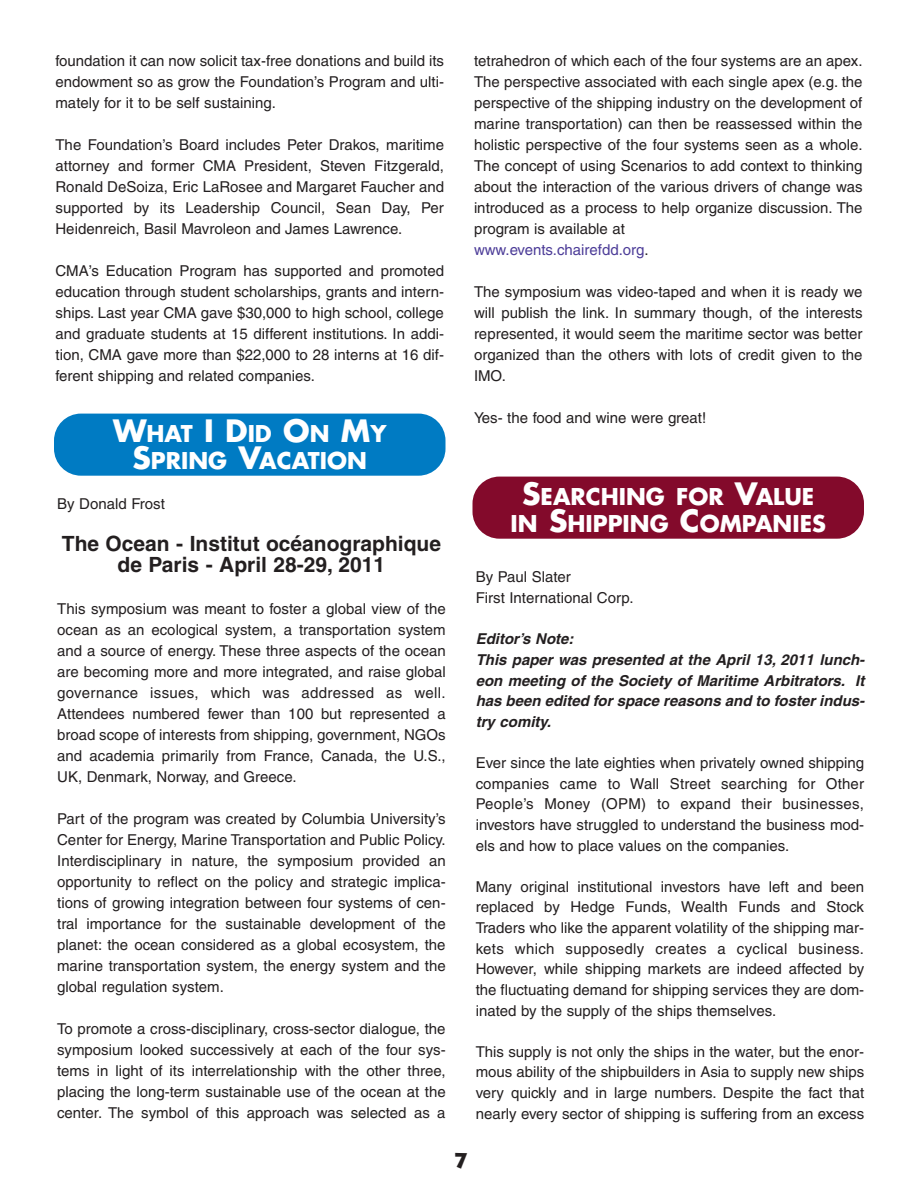
<style>
.page{position:relative;width:918px;height:1188px;background:#fff}
.page>*{position:absolute;margin:0;border:0;box-sizing:border-box;transform-origin:0 0}
.t1{font:700 22.5px/27px "Futura";color:#fff;text-align:center}
.t2{font:700 21px/21px "Helvetica";color:#231f20;text-align:center}
.t3{font:900 21px "Lithos";color:#231f20}
.t4{font:15px/21px "Helvetica";color:#231f20;text-align:justify}
.t5{font:italic 700 15px/20.7px "Helvetica";color:#231f20}
.s1{font-size:30px}
.s2{color:#4c3c98}
</style>
<div class="page">
<div style="left:54px;top:414px;width:392px;height:62px;background:#007bc3;border-radius:27px"></div>
<div style="left:472px;top:477px;width:392px;height:62px;background:#830a2b;border-radius:27px"></div>
<p class="t4" style="left:56px;top:52px;width:390px">foundation it can now solicit tax-free donations and build its endowment so as grow the Foundation’s Program and ulti&shy;mately for it to be self sustaining.</p>
<p class="t4" style="left:56px;top:136px;width:390px">The Foundation’s Board includes Peter Drakos, maritime attorney and former CMA President, Steven Fitzgerald, Ronald DeSoiza, Eric LaRosee and Margaret Faucher and supported by its Leadership Council, Sean Day, Per Heidenreich, Basil Mavroleon and James Lawrence.</p>
<p class="t4" style="left:56px;top:262px;width:390px">CMA’s Education Program has supported and promoted education through student scholarships, grants and intern&shy;ships. Last year CMA gave $30,000 to high school, college and graduate students at 15 different institutions. In addi&shy;tion, CMA gave more than $22,000 to 28 interns at 16 dif&shy;ferent shipping and related companies.</p>
<h1 class="t1" style="left:113px;top:422px;width:275px"><span class="s1">W</span>HAT <span class="s1">I D</span>ID <span class="s1">O</span>N <span class="s1">M</span>Y<br><span class="s1">S</span>PRING <span class="s1">V</span>ACATION</h1>
<p class="t4" style="left:57px;top:495px;width:109px">By Donald Frost</p>
<h2 class="t2" style="left:62px;top:535px;width:381px">The Ocean - Institut océanographique de Paris - April 28-29, 2011</h2>
<p class="t4" style="left:57px;top:600px;width:390px">This symposium was meant to foster a global view of the ocean as an ecological system, a transportation system and a source of energy. These three aspects of the ocean are becoming more and more integrated, and raise global governance issues, which was addressed as well.<br>Attendees numbered fewer than 100 but represented a broad scope of interests from shipping, government, NGOs and academia primarily from France, Canada, the U.S., UK, Denmark, Norway, and Greece.</p>
<p class="t4" style="left:57px;top:810px;width:390px">Part of the program was created by Columbia University’s Center for Energy, Marine Transportation and Public Policy.<br>Interdisciplinary in nature, the symposium provided an opportunity to reflect on the policy and strategic implica&shy;tions of growing integration between four systems of cen&shy;tral importance for the sustainable development of the planet: the ocean considered as a global ecosystem, the marine transportation system, the energy system and the global regulation system.</p>
<p class="t4" style="left:57px;top:1020px;width:390px">To promote a cross-disciplinary, cross-sector dialogue, the symposium looked successively at each of the four sys&shy;tems in light of its interrelationship with the other three, placing the long-term sustainable use of the ocean at the center. The symbol of this approach was selected as a</p>
<p class="t4" style="left:474px;top:52px;width:390px;text-align:left">tetrahedron of which each of the four systems are an apex.<br>The perspective associated with each single apex (e.g. the perspective of the shipping industry on the development of marine transportation) can then be reassessed within the holistic perspective of the four systems seen as a whole.<br>The concept of using Scenarios to add context to thinking about the interaction of the various drivers of change was introduced as a process to help organize discussion. The program is available at<br><span class="s2">www.events.chairefdd.org</span>.</p>
<p class="t4" style="left:474px;top:283px;width:390px">The symposium was video-taped and when it is ready we will publish the link. In summary though, of the interests represented, it would seem the maritime sector was better organized than the others with lots of credit given to the IMO.</p>
<p class="t4" style="left:474px;top:409px;width:234px">Yes- the food and wine were great!</p>
<h1 class="t1" style="left:511px;top:485px;width:317px"><span class="s1">S</span>EARCHING FOR <span class="s1">V</span>ALUE<br>IN <span class="s1">S</span>HIPPING <span class="s1">C</span>OMPANIES</h1>
<p class="t4" style="left:476px;top:568px;width:159px">By Paul Slater<br>First International Corp.</p>
<p class="t5" style="left:476px;top:630px;width:390px">Editor’s Note:<br>This paper was presented at the April 13, 2011 lunch&shy;eon meeting of the Society of Maritime Arbitrators. It has been edited for space reasons and to foster indus&shy;try comity.</p>
<p class="t4" style="left:476px;top:754px;width:390px">Ever since the late eighties when privately owned shipping companies came to Wall Street searching for Other People’s Money (OPM) to expand their businesses, investors have struggled to understand the business mod&shy;els and how to place values on the companies.</p>
<p class="t4" style="left:476px;top:878px;width:390px">Many original institutional investors have left and been replaced by Hedge Funds, Wealth Funds and Stock Traders who like the apparent volatility of the shipping mar&shy;kets which supposedly creates a cyclical business.<br>However, while shipping markets are indeed affected by the fluctuating demand for shipping services they are dom&shy;inated by the supply of the ships themselves.</p>
<p class="t4" style="left:476px;top:1043px;width:390px">This supply is not only the ships in the water, but the enor&shy;mous ability of the shipbuilders in Asia to supply new ships very quickly and in large numbers. Despite the fact that nearly every sector of shipping is suffering from an excess</p>
<h2 class="t3" style="left:454px;top:1149px;width:14px">7</h2>
</div>
